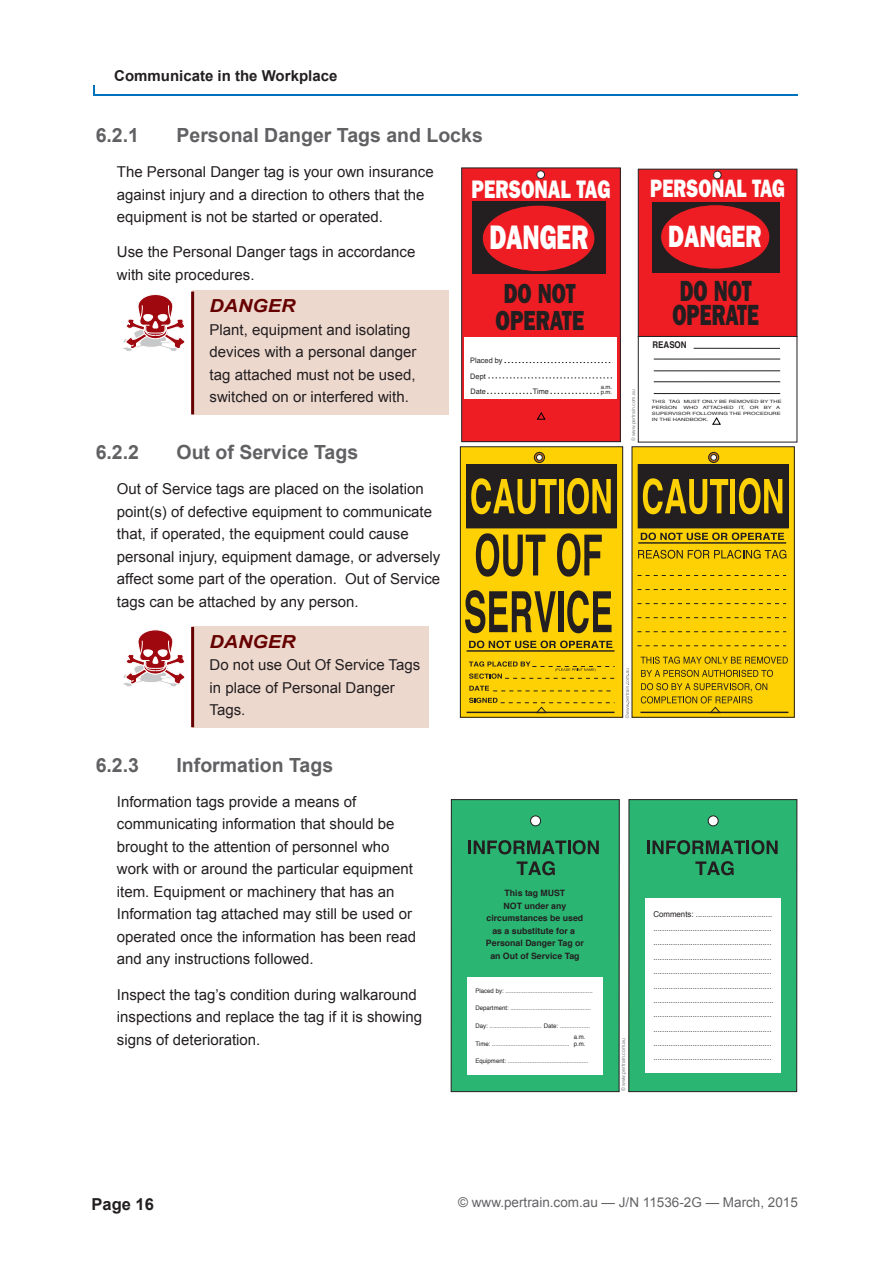
<style>
.page{position:relative;width:893px;height:1263px;background:#fff}
.page>*{position:absolute;margin:0;border:0;box-sizing:border-box;transform-origin:0 0}
.t1{font:800 34.2px "Franklin Gothic";color:#fff;scale:.72 1}
.t2{font:800 31.05px "Franklin Gothic";color:#fff;scale:.75 1}
.t3{font:800 29.4px/24.6px "Franklin Gothic";color:#231f20;scale:.68 1}
.t4{font:800 27.75px/26.8px "Franklin Gothic";color:#231f20;scale:.72 1}
.t5{font:800 25.5px "Franklin Gothic";color:#fff;scale:.75 1}
.t6{font:800 25.35px "Franklin Gothic";color:#fff;scale:.73 1}
.t7{font:700 19.5px "Arial";color:#616164}
.Danger_Tag{font:italic 700 18px "Arial";color:#600;scale:1.1 1}
.t8{font:700 16.5px "Arial";color:#231f20}
.Body_text{font:15px/22.5px "Arial";color:#231f20}
.Danger_Tag-2{font:15px/22.5px "Arial";color:#231f20}
.t9{font:700 15px "Arial";color:#231f20}
.t10{font:13.5px "Arial";color:#636366}
.t11{font:700 9.3px "Helvetica";color:#231f20;scale:.86 1}
.t12{font:700 8.7px/12.5px "Helvetica";color:#231f20;text-align:center}
.t13{font:8.1px/14.4px "Helvetica";color:#231f20}
.t14{font:7.5px/15.5px "Helvetica";color:#231f20}
.t15{font:6.3px/7.5px "Helvetica";color:#231f20}
.t16{font:6px/5.2px "Helvetica";color:#231f20}
.t17{font:5.25px "Arial";color:#808285}
.t18{font:5.1px "Arial";color:#808285}
.t19{font:4.35px/5.8px "Helvetica";color:#231f20;scale:1.34 1}
</style>
<div class="page">
<hr style="left:93px;top:95px;width:705px;height:1px;background:#0072bc">
<div style="left:193px;top:291px;width:256px;height:124px;background:#edd8ce"></div>
<hr style="left:191px;top:292px;width:3px;height:122px;background:#600">
<svg style="left:123px;top:294px;width:62px;height:57px"></svg>
<div style="left:193px;top:626px;width:236px;height:102px;background:#edd8ce"></div>
<hr style="left:191px;top:627px;width:3px;height:100px;background:#600">
<svg style="left:123px;top:629px;width:62px;height:58px"></svg>
<div style="left:462px;top:168px;width:158px;height:274px;background:#ee1d23"></div>
<div style="left:461px;top:168px;width:160px;height:274px;border:1px solid #231f20"></div>
<div style="left:472px;top:202px;width:133px;height:72px;background:#231f20"></div>
<div style="left:465px;top:337px;width:152px;height:61px;background:#fff"></div>
<div style="left:537px;top:171px;width:8px;height:7px;background:#fff;border-radius:50%"></div>
<div style="left:537px;top:170px;width:8px;height:9px;border:1px solid #231f20;border-radius:50%"></div>
<svg style="left:537px;top:171px;width:3px;height:7px"></svg>
<div style="left:482px;top:205px;width:113px;height:67px;background:#ee1d23;border-radius:50%"></div>
<div style="left:482px;top:205px;width:113px;height:67px;border:1px solid #231f20;border-radius:50%"></div>
<svg style="left:504px;top:362px;width:107px;height:1px"></svg>
<svg style="left:488px;top:377px;width:124px;height:1px"></svg>
<svg style="left:487px;top:393px;width:45px;height:1px"></svg>
<svg style="left:550px;top:393px;width:49px;height:1px"></svg>
<svg style="left:536px;top:412px;width:9px;height:8px"></svg>
<div style="left:638px;top:169px;width:159px;height:168px;background:#ee1d23"></div>
<div style="left:638px;top:336px;width:159px;height:106px;background:#fff;border:1px solid #231f20"></div>
<hr style="left:654px;top:359px;width:126px;height:1px;background:#231f20">
<hr style="left:654px;top:370px;width:126px;height:1px;background:#231f20">
<hr style="left:654px;top:381px;width:126px;height:1px;background:#231f20">
<hr style="left:654px;top:393px;width:126px;height:1px;background:#231f20">
<hr style="left:694px;top:348px;width:86px;height:1px;background:#231f20">
<div style="left:652px;top:202px;width:127px;height:71px;background:#231f20"></div>
<div style="left:661px;top:205px;width:109px;height:64px;background:#ee1d23;border-radius:50%"></div>
<div style="left:660px;top:204px;width:110px;height:66px;border:1px solid #231f20;border-radius:50%"></div>
<svg style="left:712px;top:417px;width:9px;height:8px"></svg>
<div style="left:713px;top:171px;width:8px;height:8px;background:#fff;border-radius:50%"></div>
<div style="left:713px;top:171px;width:8px;height:8px;border:1px solid #231f20;border-radius:50%"></div>
<svg style="left:714px;top:171px;width:3px;height:8px"></svg>
<svg style="left:459px;top:446px;width:336px;height:273px;background:#bf9f15"></svg>
<div style="left:629px;top:800px;width:168px;height:291px;background:#2bb572"></div>
<div style="left:628px;top:799px;width:169px;height:293px;border:1px solid #231f20"></div>
<div style="left:708px;top:816px;width:10px;height:10px;background:#fff;border-radius:50%"></div>
<div style="left:708px;top:815px;width:11px;height:11px;border:1px solid #231f20;border-radius:50%"></div>
<div style="left:451px;top:800px;width:168px;height:291px;background:#2bb572"></div>
<div style="left:451px;top:799px;width:169px;height:293px;border:1px solid #231f20"></div>
<div style="left:531px;top:816px;width:10px;height:10px;background:#fff;border-radius:50%"></div>
<div style="left:530px;top:815px;width:11px;height:11px;border:1px solid #231f20;border-radius:50%"></div>
<hr style="left:468px;top:840px;width:3px;height:14px;background:#231f20">
<svg style="left:474px;top:840px;width:125px;height:14px"></svg>
<svg style="left:517px;top:861px;width:38px;height:14px"></svg>
<hr style="left:647px;top:840px;width:3px;height:14px;background:#231f20">
<svg style="left:653px;top:840px;width:92px;height:14px"></svg>
<hr style="left:746px;top:840px;width:3px;height:14px;background:#231f20">
<svg style="left:751px;top:840px;width:27px;height:14px"></svg>
<svg style="left:695px;top:861px;width:39px;height:14px"></svg>
<div style="left:467px;top:977px;width:135px;height:98px;background:#fff"></div>
<div style="left:645px;top:898px;width:136px;height:175px;background:#fff"></div>
<p class="t9" style="left:114px;top:65px;width:225px">Communicate in the Workplace</p>
<p class="t7" style="left:96px;top:121px;width:45px">6.2.1</p>
<p class="t7" style="left:176px;top:121px;width:308px">Personal Danger Tags and Locks</p>
<p class="Body_text" style="left:117px;top:160px;width:318px">The Personal Danger tag is your own insurance against injury and a direction to others that the equipment is not be started or operated.</p>
<p class="Body_text" style="left:117px;top:241px;width:300px">Use the Personal Danger tags in accordance with site procedures.</p>
<p class="Danger_Tag" style="left:210px;top:294px;width:79px">DANGER</p>
<p class="Danger_Tag-2" style="left:210px;top:318px;width:208px">Plant, equipment and isolating devices with a personal danger tag attached must not be used, switched on or interfered with.</p>
<p class="t5" style="left:471px;top:174px;width:187px">PERSONAL TAG</p>
<p class="t1" style="left:489px;top:217px;width:139px">DANGER</p>
<p class="t4" style="left:496px;top:280px;width:125px">DO NOT<br>OPERATE</p>
<p class="t14" style="left:470px;top:353px;width:34px">Placed by<br>Dept<br>Date</p>
<p class="t14" style="left:533px;top:384px;width:18px">Time</p>
<p class="t16" style="left:601px;top:385px;width:13px">a.m. p.m.</p>
<p class="t7" style="left:96px;top:438px;width:45px">6.2.2</p>
<p class="t7" style="left:176px;top:438px;width:183px">Out of Service Tags</p>
<p class="Body_text" style="left:117px;top:477px;width:325px">Out of Service tags are placed on the isolation point(s) of defective equipment to communicate that, if operated, the equipment could cause personal injury, equipment damage, or adversely affect some part of the operation. Out of Service tags can be attached by any person.</p>
<p class="Danger_Tag" style="left:210px;top:629px;width:79px">DANGER</p>
<p class="Danger_Tag-2" style="left:210px;top:654px;width:212px">Do not use Out Of Service Tags in place of Personal Danger<br>Tags.</p>
<p class="t7" style="left:96px;top:751px;width:45px">6.2.3</p>
<p class="t7" style="left:176px;top:751px;width:158px">Information Tags</p>
<p class="Body_text" style="left:117px;top:790px;width:301px">Information tags provide a means of communicating information that should be brought to the attention of personnel who work with or around the particular equipment item. Equipment or machinery that has an Information tag attached may still be used or operated once the information has been read and any instructions followed.</p>
<p class="Body_text" style="left:117px;top:983px;width:307px">Inspect the tag’s condition during walkaround inspections and replace the tag if it is showing signs of deterioration.</p>
<p class="t12" style="left:486px;top:887px;width:99px">This tag MUST<br>NOT under any circumstances be used as a substitute for a<br>Personal Danger Tag or an Out of Service Tag</p>
<p class="t15" style="left:475px;top:987px;width:119px">Placed by: ....................................................</p>
<p class="t15" style="left:475px;top:1004px;width:117px">Department: ................................................</p>
<p class="t15" style="left:475px;top:1022px;width:116px">Day: ............................... Date: ..................</p>
<p class="t15" style="left:475px;top:1040px;width:95px">Time: ..............................................</p>
<p class="t15" style="left:574px;top:1033px;width:13px">a.m. p.m.</p>
<p class="t15" style="left:475px;top:1058px;width:115px">Equipment: ................................................</p>
<p class="t18" style="left:630px;top:441px;width:54px;rotate:-90deg">© www.pertrain.com.au</p>
<p class="t17" style="left:620px;top:1091px;width:55px;rotate:-90deg">© www.pertrain.com.au</p>
<p class="t6" style="left:650px;top:174px;width:186px">PERSONAL TAG</p>
<p class="t2" style="left:668px;top:218px;width:126px">DANGER</p>
<p class="t3" style="left:672px;top:278px;width:129px">DO NOT<br>OPERATE</p>
<p class="t11" style="left:652px;top:337px;width:41px">REASON</p>
<p class="t19" style="left:652px;top:399px;width:98px">THIS TAG MUST ONLY BE REMOVED BY THE<br>PERSON</p>
<p class="t19" style="left:652px;top:405px;width:98px;text-indent:32px">WHO ATTACHED IT, OR BY A<br>SUPERVISOR FOLLOWING THE PROCEDURE<br>IN THE HANDBOOK.</p>
<p class="t13" style="left:653px;top:907px;width:122px">Comments: ................................... ...................................................... ...................................................... ...................................................... ...................................................... ...................................................... ....................................................... ...................................................... ...................................................... ...................................................... ......................................................</p>
<p class="t8" style="left:92px;top:1192px;width:64px">Page 16</p>
<p class="t10" style="left:458px;top:1193px;width:341px">© www.pertrain.com.au — J/N 11536-2G — March, 2015</p>
</div>
